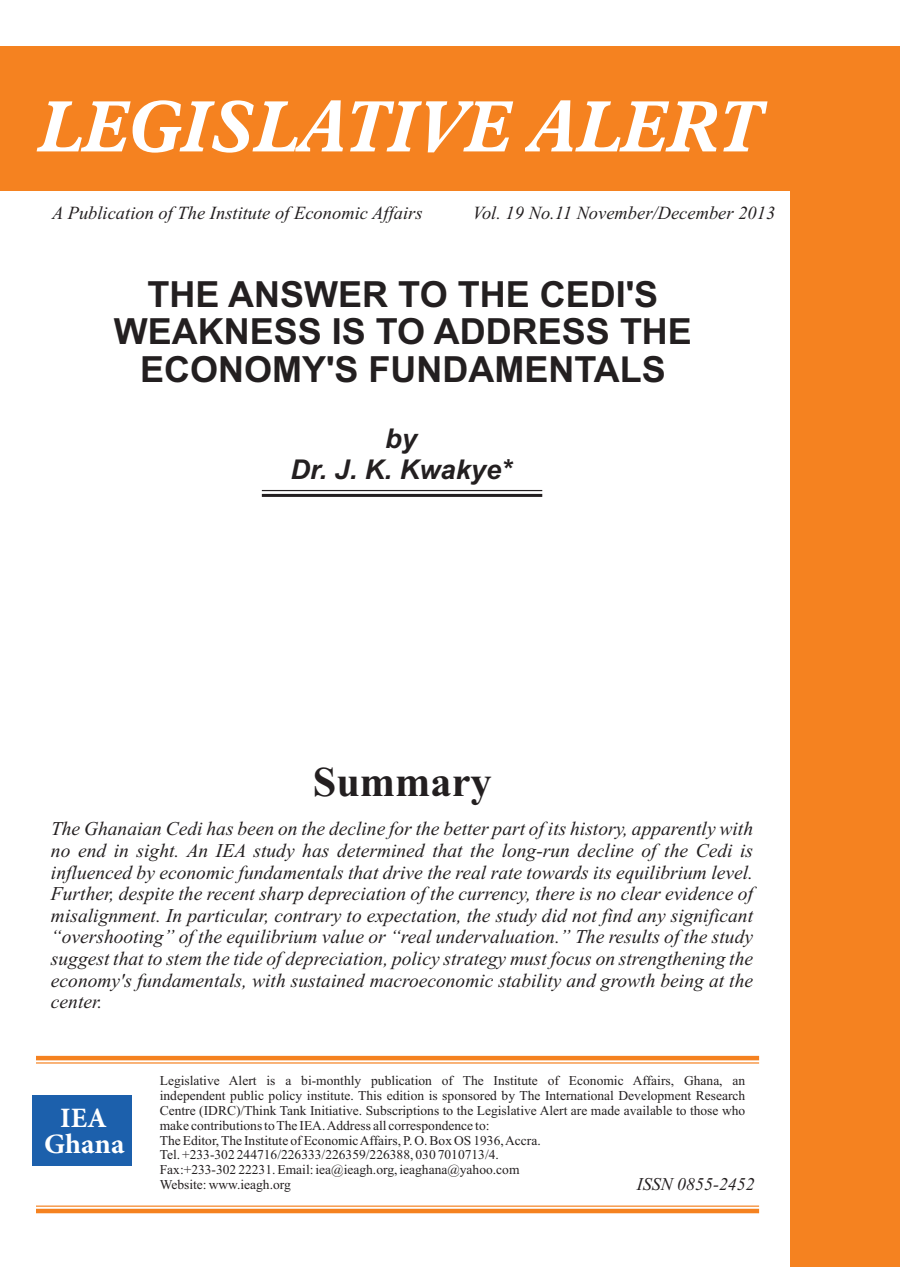
<style>
.page{position:relative;width:900px;height:1267px;background:#fff}
.page>*{position:absolute;margin:0;border:0;box-sizing:border-box;transform-origin:0 0}
.t1{font:italic 700 70.65px "Aldine 721 BT";color:#fff;scale:.96 1}
.t2{font:700 42.3px "Times New Roman";color:#231f20}
.t3{font:700 36px/37.2px "Arial";color:#231f20;text-align:center}
.t4{font:700 28.05px/26.4px "Minion Pro";color:#fff;text-align:center}
.t5{font:italic 700 27.3px/30.5px "Arial";color:#231f20;text-align:center}
.t6{font:italic 19.5px/21.6px "Times New Roman";color:#231f20;text-align:justify}
.t7{font:italic 18.45px "Times New Roman";color:#231f20}
.t8{font:italic 17.85px "Times New Roman";color:#231f20}
.t9{font:13.5px/15px "Times New Roman";color:#231f20}
</style>
<div class="page">
<div style="left:0;top:46px;width:900px;height:144px;background:#f58220"></div>
<div style="left:791px;top:179px;width:109px;height:1088px;background:#f58220"></div>
<hr style="left:262px;top:494px;width:280px;height:3px;background:#231f20">
<hr style="left:262px;top:490px;width:280px;height:1px;background:#231f20">
<hr style="left:36px;top:1209px;width:723px;height:4px;background:#f58220">
<hr style="left:36px;top:1206px;width:723px;height:1px;background:#f58220">
<hr style="left:36px;top:1056px;width:723px;height:4px;background:#f58220">
<hr style="left:36px;top:1062px;width:723px;height:2px;background:#f58220">
<div style="left:32px;top:1096px;width:100px;height:70px;background:#1c60ac"></div>
<h1 class="t1" style="left:40px;top:98px;width:754px">LEGISLATIVE ALERT</h1>
<p class="t7" style="left:52px;top:206px;width:372px">A Publication of The Institute of Economic Affairs</p>
<p class="t7" style="left:473px;top:206px;width:304px">Vol. 19 No.11 November/December 2013</p>
<h3 class="t3" style="left:114px;top:279px;width:580px">THE ANSWER TO THE CEDI'S<br>WEAKNESS IS TO ADDRESS THE<br>ECONOMY'S FUNDAMENTALS</h3>
<h3 class="t5" style="left:291px;top:426px;width:223px">by<br>Dr. J. K. Kwakye*</h3>
<h2 class="t2" style="left:313px;top:768px;width:180px">Summary</h2>
<p class="t6" style="left:51px;top:820px;width:704px">The Ghanaian Cedi has been on the decline for the better part of its history, apparently with no end in sight. An IEA study has determined that the long-run decline of the Cedi is influenced by economic fundamentals that drive the real rate towards its equilibrium level.<br>Further, despite the recent sharp depreciation of the currency, there is no clear evidence of misalignment. In particular, contrary to expectation, the study did not find any significant “overshooting” of the equilibrium value or “real undervaluation.” The results of the study suggest that to stem the tide of depreciation, policy strategy must focus on strengthening the economy's fundamentals, with sustained macroeconomic stability and growth being at the center.</p>
<h3 class="t4" style="left:44px;top:1107px;width:82px">IEA<br>Ghana</h3>
<p class="t9" style="left:160px;top:1074px;width:587px">Legislative Alert is a bi-monthly publication of The Institute of Economic Affairs, Ghana, an independent public policy institute. This edition is sponsored by The International Development Research Centre (IDRC)/Think Tank Initiative. Subscriptions to the Legislative Alert are made available to those who make contributions to The IEA. Address all correspondence to:<br>The Editor, The Institute of Economic Affairs, P. O. Box OS 1936, Accra.<br>Tel. +233-302 244716/226333/226359/226388, 030 7010713/4.<br>Fax:+233-302 22231. Email: iea@ieagh.org, ieaghana@yahoo.com<br>Website: www.ieagh.org</p>
<p class="t8" style="left:637px;top:1177px;width:119px">ISSN 0855-2452</p>
</div>
